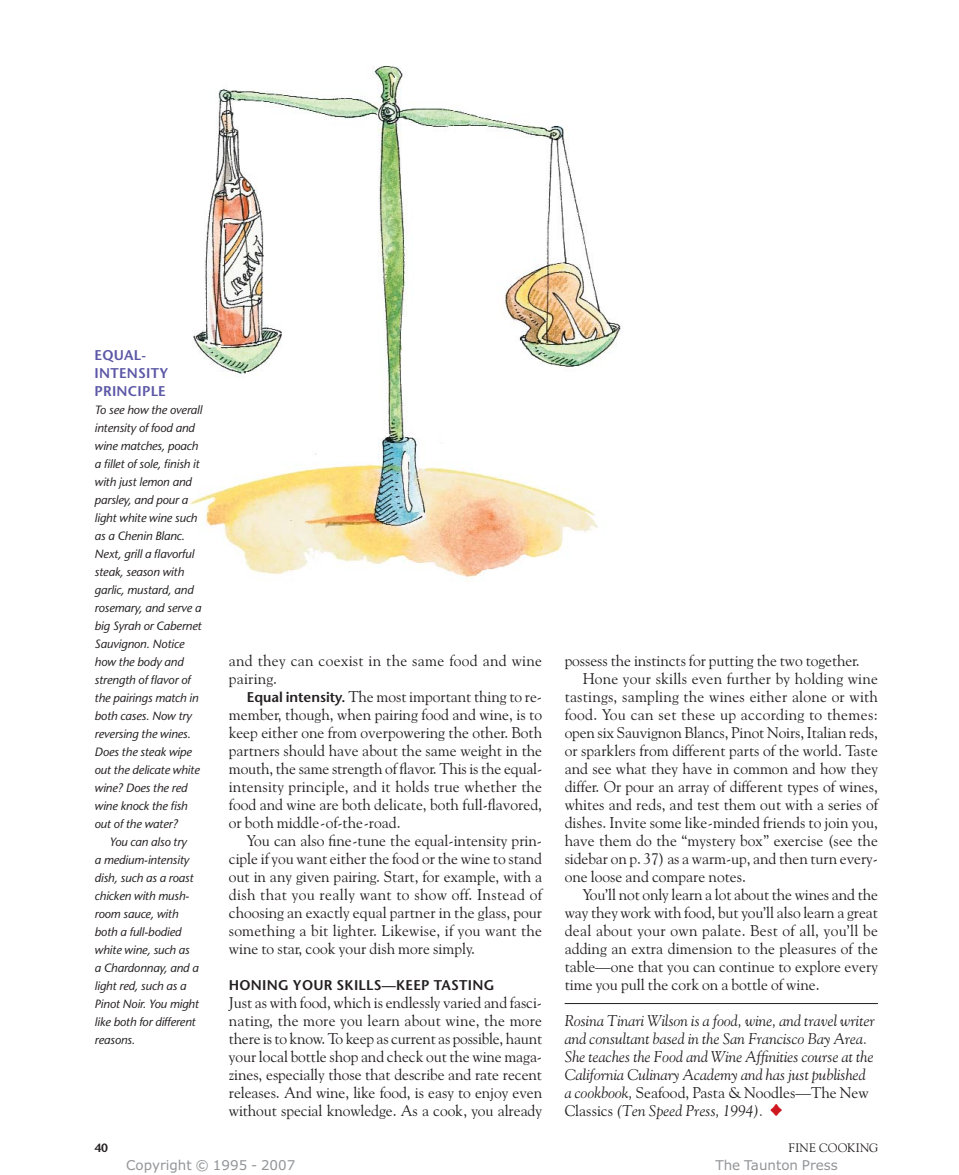
<style>
.page{position:relative;width:959px;height:1175px;background:#fff}
.page>*{position:absolute;margin:0;border:0;box-sizing:border-box;transform-origin:0 0}
.t1{font:15.6px/18px "Goudy Old Style BT";color:#231f20;text-align:justify}
.t2{font:italic 15.6px/18px "Goudy Old Style BT";color:#231f20}
.t3{font:15.6px/18px "Goudy Old Style BT";letter-spacing:.02em;color:#231f20}
.t4{font:600 14.1px "Stone Sans";letter-spacing:.015em;color:#231f20}
.t5{font:600 14.1px/18px "Stone Sans";letter-spacing:.015em;color:#5b57a6}
.t6{font:13.5px "Verdana";color:#939598}
.t7{font:12.3px "Goudy Old Style BT";letter-spacing:.025em;color:#231f20}
.t8{font:italic 12px/18px "Stone Sans";letter-spacing:-.01em;color:#231f20}
.t9{font:600 12px "Stone Sans";color:#231f20}
.s1{font-family:"Stone Sans";font-weight:600;font-size:14.1px}
.s2{font-style:normal}
.s3{font-family:"Magazine Font";font-style:normal;font-size:13.5px;color:#ce171e}
</style>
<div class="page">
<hr style="left:564px;top:1003px;width:314px;height:1px;background:#231f20">
<img style="left:190px;top:66px;width:432px;height:512px">
<p class="t5" style="left:94px;top:348px;width:75px">EQUAL-<br>INTENSITY<br>PRINCIPLE</p>
<p class="t8" style="left:94px;top:402px;width:109px">To see how the overall intensity of food and wine matches, poach a fillet of sole, finish it with just lemon and parsley, and pour a light white wine such as a Chenin Blanc.<br>Next, grill a flavorful steak, season with garlic, mustard, and rosemary, and serve a big Syrah or Cabernet<br>Sauvignon. Notice how the body and strength of flavor of the pairings match in both cases. Now try reversing the wines.<br>Does the steak wipe out the delicate white wine? Does the red wine knock the fish out of the water?</p>
<p class="t8" style="left:94px;top:834px;width:106px;text-indent:15px">You can also try<br>a medium-intensity dish, such as a roast chicken with mush&shy;room sauce, with both a full-bodied white wine, such as a Chardonnay, and a light red, such as a<br>Pinot Noir. You might like both for different reasons.</p>
<p class="t3" style="left:229px;top:653px;width:315px">and they can coexist in the same food and wine pairing.</p>
<p class="t1" style="left:229px;top:689px;width:315px;text-indent:18px"><span class="s1">Equal intensity.</span> The most important thing to re&shy;member, though, when pairing food and wine, is to keep either one from overpowering the other. Both partners should have about the same weight in the mouth, the same strength of flavor. This is the equal&shy;intensity principle, and it holds true whether the food and wine are both delicate, both full-flavored, or both middle-of-the-road.</p>
<p class="t1" style="left:229px;top:833px;width:315px;text-indent:18px">You can also fine-tune the equal-intensity prin&shy;ciple if you want either the food or the wine to stand out in any given pairing. Start, for example, with a dish that you really want to show off. Instead of choosing an exactly equal partner in the glass, pour something a bit lighter. Likewise, if you want the wine to star, cook your dish more simply.</p>
<p class="t4" style="left:229px;top:980px;width:267px">HONING YOUR SKILLS—KEEP TASTING</p>
<p class="t1" style="left:229px;top:995px;width:315px">Just as with food, which is endlessly varied and fasci&shy;nating, the more you learn about wine, the more there is to know. To keep as current as possible, haunt your local bottle shop and check out the wine maga&shy;zines, especially those that describe and rate recent releases. And wine, like food, is easy to enjoy even without special knowledge. As a cook, you already</p>
<p class="t1" style="left:564px;top:653px;width:296px">possess the instincts for putting the two together.</p>
<p class="t1" style="left:582px;top:671px;width:297px">Hone your skills even further by holding wine</p>
<p class="t1" style="left:564px;top:689px;width:315px">tastings, sampling the wines either alone or with</p>
<p class="t3" style="left:564px;top:707px;width:315px">food. You can set these up according to themes:</p>
<p class="t1" style="left:564px;top:725px;width:315px">open six Sauvignon Blancs, Pinot Noirs, Italian reds,</p>
<p class="t1" style="left:564px;top:743px;width:315px">or sparklers from different parts of the world. Taste</p>
<p class="t1" style="left:564px;top:761px;width:315px">and see what they have in common and how they</p>
<p class="t1" style="left:564px;top:779px;width:315px">differ. Or pour an array of different types of wines,</p>
<p class="t1" style="left:564px;top:797px;width:315px">whites and reds, and test them out with a series of</p>
<p class="t1" style="left:564px;top:815px;width:315px">dishes. Invite some like-minded friends to join you,</p>
<p class="t1" style="left:564px;top:833px;width:315px">have them do the “mystery box” exercise (see the</p>
<p class="t1" style="left:564px;top:851px;width:315px">sidebar on p. 37) as a warm-up, and then turn every-</p>
<p class="t1" style="left:564px;top:869px;width:183px">one loose and compare notes.</p>
<p class="t1" style="left:582px;top:887px;width:297px">You’ll not only learn a lot about the wines and the</p>
<p class="t1" style="left:564px;top:905px;width:315px">way they work with food, but you’ll also learn a great</p>
<p class="t3" style="left:564px;top:923px;width:315px">deal about your own palate. Best of all, you’ll be</p>
<p class="t1" style="left:564px;top:941px;width:315px">adding an extra dimension to the pleasures of the</p>
<p class="t1" style="left:564px;top:959px;width:315px">table—one that you can continue to explore every</p>
<p class="t1" style="left:564px;top:977px;width:256px">time you pull the cork on a bottle of wine.</p>
<p class="t2" style="left:564px;top:1013px;width:312px">Rosina Tinari Wilson is a food, wine, and travel writer and consultant based in the San Francisco Bay Area.<br>She teaches the Food and Wine Affinities course at the California Culinary Academy and has just published a cookbook, <span class="s2">Seafood, Pasta &amp; Noodles—The New Classics</span> (Ten Speed Press, 1994). <span class="s3">•</span></p>
<p class="t9" style="left:94px;top:1143px;width:15px">40</p>
<p class="t7" style="left:788px;top:1142px;width:91px">FINE COOKING</p>
<p class="t6" style="left:126px;top:1160px;width:171px">Copyright © 1995 - 2007</p>
<p class="t6" style="left:715px;top:1160px;width:124px">The Taunton Press</p>
</div>
